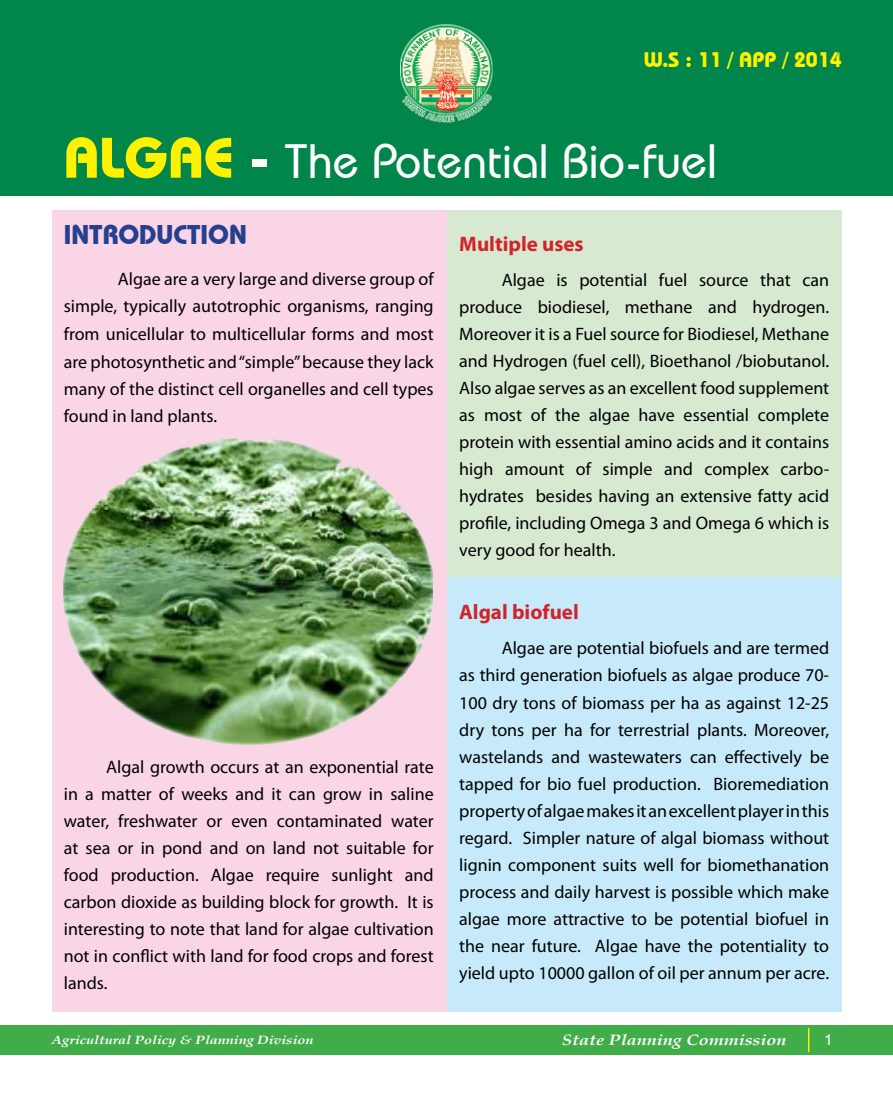
<style>
.page{position:relative;width:893px;height:1106px;background:#fff}
.page>*{position:absolute;margin:0;border:0;box-sizing:border-box;transform-origin:0 0}
.t1{font:500 48px "Bauhaus IT Cby BT";color:#fff}
.t2{font:700 27px "Bauhaus IT Cby BT";color:#25408f}
.t3{font:700 21px "Myriad Pro";color:#d2232a}
.t4{font:700 21px "Bauhaus IT Cby BT";color:#fff200}
.t5{font:18px/27px "Myriad Pro";color:#000;text-align:justify}
.t6{font:italic 700 15px "Book Antiqua";color:#fff;scale:1.2 1}
.t7{font:15px "Arial";color:#fff}
.t8{font:italic 700 12px "Book Antiqua";color:#fff;scale:1.2 1}
.s1{font-weight:700;font-size:57px;color:#fff200}
.s2{font-weight:700;font-size:57px}
</style>
<div class="page">
<div style="left:52px;top:210px;width:394px;height:801px;background:#fad5e6"></div>
<div style="left:447px;top:210px;width:395px;height:390px;background:#d8e9d2"></div>
<div style="left:447px;top:577px;width:395px;height:434px;background:#c7eafb"></div>
<div style="left:1px;top:1025px;width:892px;height:29px;background:#41ad49"></div>
<svg style="left:808px;top:1028px;width:1px;height:24px"></svg>
<img style="left:64px;top:438px;width:369px;height:308px">
<div style="left:0;top:0;width:893px;height:196px;background:#00854a"></div>
<img style="left:400px;top:24px;width:93px;height:99px">
<p class="t4" style="left:644px;top:47px;width:199px">W.S : 11 / APP / 2014</p>
<h1 class="t1" style="left:64px;top:131px;width:655px"><span class="s1">ALGAE</span> <span class="s2">-</span> The Potential Bio-fuel</h1>
<h2 class="t2" style="left:64px;top:218px;width:185px">INTRODUCTION</h2>
<p class="t5" style="left:64px;top:265px;width:371px;text-indent:54px">Algae are a very large and diverse group of simple, typically autotrophic organisms, ranging from unicellular to multicellular forms and most are photosynthetic and “simple” because they lack many of the distinct cell organelles and cell types found in land plants.</p>
<p class="t5" style="left:64px;top:753px;width:371px;text-indent:43px">Algal growth occurs at an exponential rate in a matter of weeks and it can grow in saline water, freshwater or even contaminated water at sea or in pond and on land not suitable for food production. Algae require sunlight and carbon dioxide as building block for growth. It is interesting to note that land for algae cultivation not in conflict with land for food crops and forest lands.</p>
<p class="t3" style="left:459px;top:230px;width:126px">Multiple uses</p>
<p class="t5" style="left:459px;top:266px;width:371px;text-indent:43px">Algae is potential fuel source that can produce biodiesel, methane and hydrogen.<br>Moreover it is a Fuel source for Biodiesel, Methane and Hydrogen (fuel cell), Bioethanol /biobutanol.<br>Also algae serves as an excellent food supplement as most of the algae have essential complete protein with essential amino acids and it contains high amount of simple and complex carbo&shy;hydrates besides having an extensive fatty acid profile, including Omega 3 and Omega 6 which is very good for health.</p>
<p class="t3" style="left:459px;top:598px;width:121px">Algal biofuel</p>
<p class="t5" style="left:459px;top:634px;width:371px;text-indent:43px">Algae are potential biofuels and are termed as third generation biofuels as algae produce 70- 100 dry tons of biomass per ha as against 12-25 dry tons per ha for terrestrial plants. Moreover, wastelands and wastewaters can effectively be tapped for bio fuel production. Bioremediation property of algae makes it an excellent player in this regard. Simpler nature of algal biomass without lignin component suits well for biomethanation process and daily harvest is possible which make algae more attractive to be potential biofuel in the near future. Algae have the potentiality to yield upto 10000 gallon of oil per annum per acre.</p>
<p class="t8" style="left:52px;top:1033px;width:220px">Agricultural Policy &amp; Planning Division</p>
<p class="t6" style="left:562px;top:1031px;width:188px">State Planning Commission</p>
<p class="t7" style="left:824px;top:1030px;width:10px">1</p>
</div>
